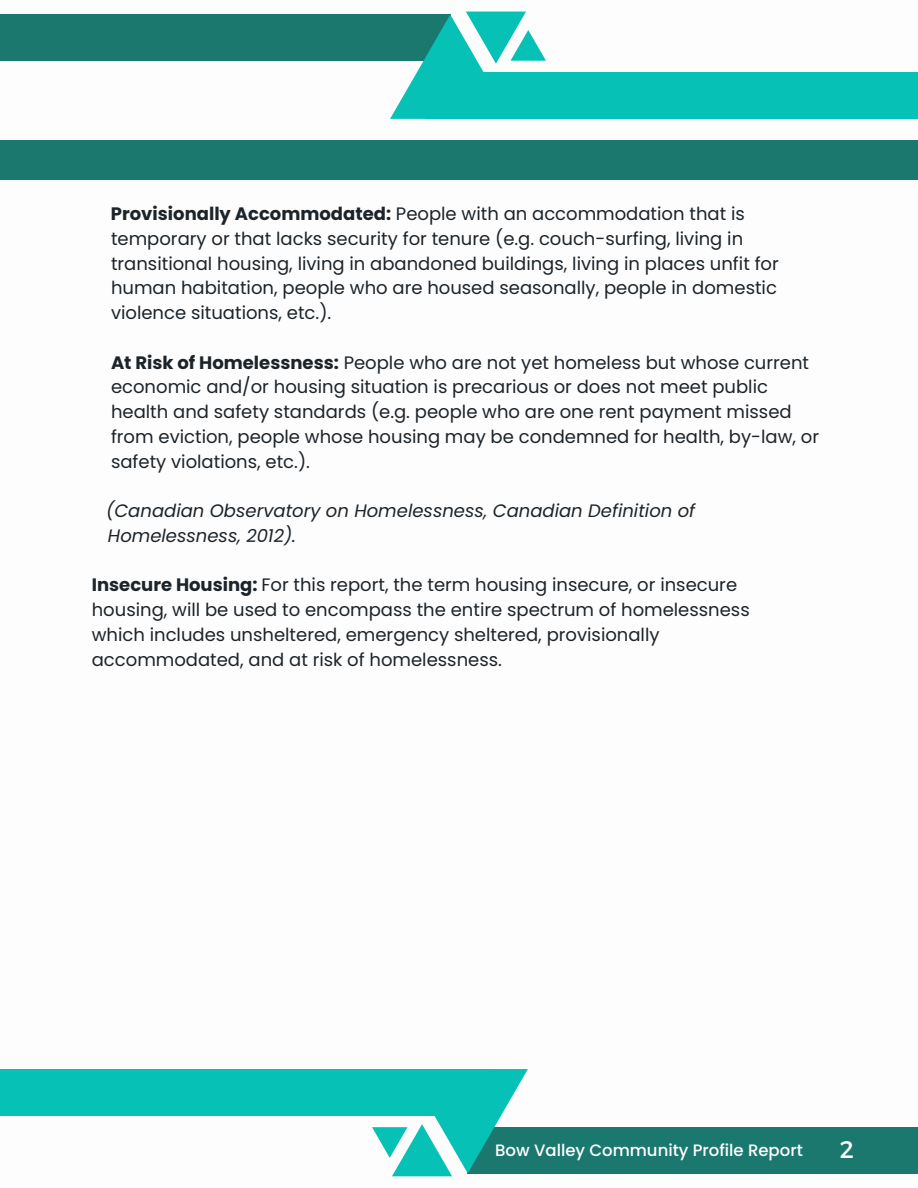
<style>
.page{position:relative;width:918px;height:1188px;background:#fff}
.page>*{position:absolute;margin:0;border:0;box-sizing:border-box;transform-origin:0 0}
.t1{font:24px "Montserrat";color:#fff}
.t2{font:18px "Poppins";color:#1c242a}
.t3{font:italic 18px "Poppins";color:#1c242a}
.t4{font:500 16.5px "Poppins";color:#fff}
.s1{font-weight:700}
</style>
<div class="page">
<div style="left:0;top:15px;width:450px;height:46px;background:#1b786e"></div>
<div style="left:425px;top:73px;width:493px;height:46px;background:#06c2b6"></div>
<svg style="left:390px;top:12px;width:156px;height:107px"></svg>
<div style="left:0;top:140px;width:918px;height:39px;background:#1b786e"></div>
<div style="left:468px;top:1127px;width:450px;height:46px;background:#1b786e"></div>
<div style="left:0;top:1069px;width:493px;height:46px;background:#06c2b6"></div>
<svg style="left:372px;top:1069px;width:156px;height:107px"></svg>
<p class="t2" style="left:111px;top:201px;width:636px"><span class="s1">Provisionally Accommodated:</span> People with an accommodation that is</p>
<p class="t2" style="left:111px;top:226px;width:634px">temporary or that lacks security for tenure (e.g. couch-surfing, living in</p>
<p class="t2" style="left:111px;top:251px;width:669px">transitional housing, living in abandoned buildings, living in places unfit for</p>
<p class="t2" style="left:111px;top:276px;width:667px">human habitation, people who are housed seasonally, people in domestic</p>
<p class="t2" style="left:111px;top:300px;width:222px">violence situations, etc.).</p>
<p class="t2" style="left:111px;top:350px;width:700px"><span class="s1">At Risk of Homelessness:</span> People who are not yet homeless but whose current</p>
<p class="t2" style="left:111px;top:375px;width:659px">economic and/or housing situation is precarious or does not meet public</p>
<p class="t2" style="left:111px;top:399px;width:682px">health and safety standards (e.g. people who are one rent payment missed</p>
<p class="t2" style="left:111px;top:424px;width:710px">from eviction, people whose housing may be condemned for health, by-law, or</p>
<p class="t2" style="left:111px;top:449px;width:200px">safety violations, etc.).</p>
<p class="t3" style="left:106px;top:498px;width:590px">(Canadian Observatory on Homelessness, Canadian Definition of</p>
<p class="t3" style="left:108px;top:523px;width:190px">Homelessness, 2012).</p>
<p class="t2" style="left:92px;top:573px;width:647px"><span class="s1">Insecure Housing:</span> For this report, the term housing insecure, or insecure</p>
<p class="t2" style="left:92px;top:597px;width:659px">housing, will be used to encompass the entire spectrum of homelessness</p>
<p class="t2" style="left:92px;top:622px;width:569px">which includes unsheltered, emergency sheltered, provisionally</p>
<p class="t2" style="left:92px;top:647px;width:412px">accommodated, and at risk of homelessness.</p>
<p class="t4" style="left:495px;top:1139px;width:309px">Bow Valley Community Profile Report</p>
<p class="t1" style="left:840px;top:1134px;width:16px">2</p>
</div>
